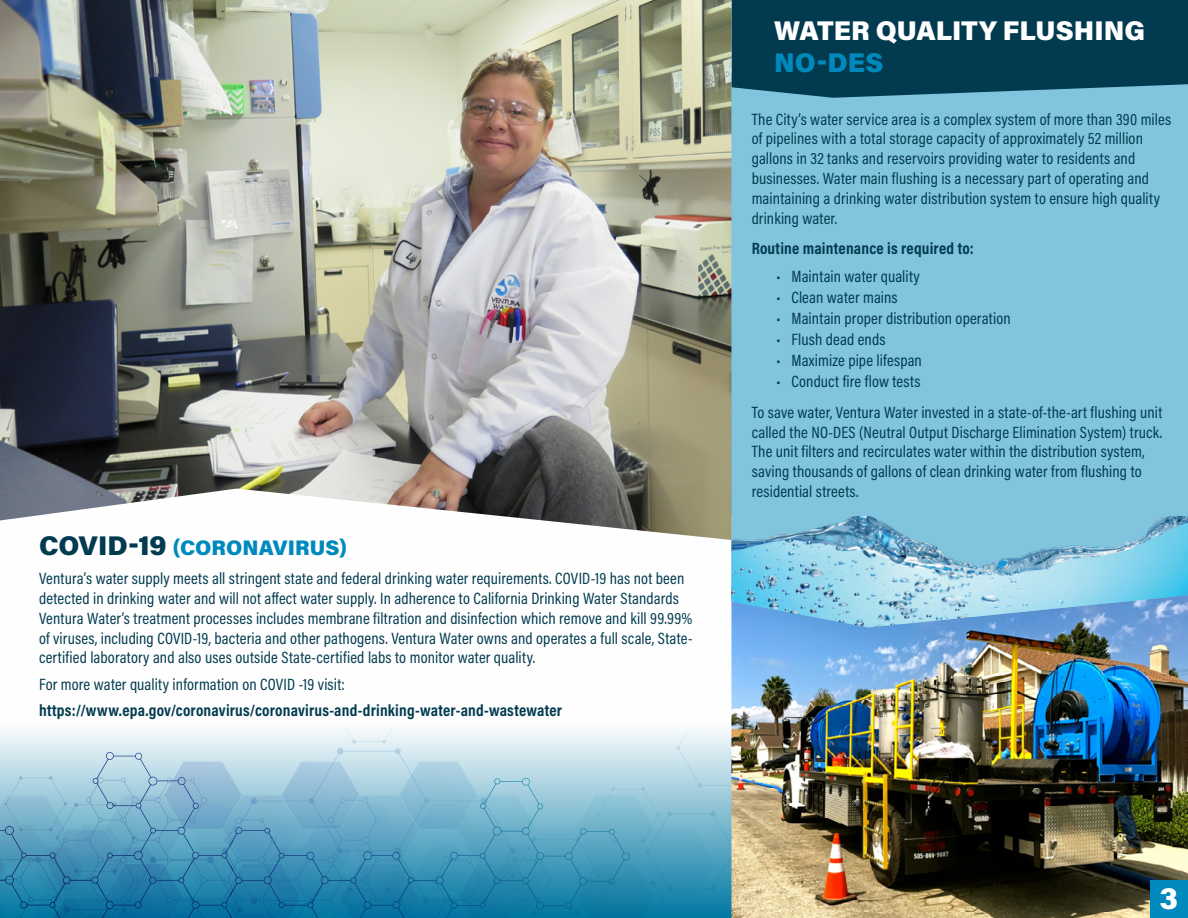
<style>
.page{position:relative;width:1188px;height:918px;background:#fff}
.page>*{position:absolute;margin:0;border:0;box-sizing:border-box;transform-origin:0 0}
.t1{font:900 29.85px "Acumin Pro";color:#fff}
.t2{font:900 27px "Acumin Pro";color:#fff}
.t3{font:900 27px "Acumin Pro";color:#0089bc}
.t4{font:900 21px "Acumin Pro";color:#0089bc}
.t5{font:16.5px/19.8px "Acumin Pro Cond";letter-spacing:.01em;color:#023b4f}
.t6{font:700 16.5px "Acumin Pro Cond";letter-spacing:.01em;color:#023b4f}
.s1{font-size:27px;color:#023b4f}
</style>
<div class="page">
<svg style="left:0;top:723px;width:731px;height:195px;background:#78b2cb"></svg>
<img style="left:731px;top:627px;width:457px;height:291px">
<img style="left:731px;top:516px;width:457px;height:111px">
<div style="left:731px;top:72px;width:457px;height:444px;background:#80c4de"></div>
<div style="left:1150px;top:880px;width:38px;height:38px;background:#0089bc"></div>
<svg style="left:731px;top:0;width:457px;height:98px;background:#0a4458"></svg>
<img style="left:0;top:0;width:731px;height:540px">
<p class="t4" style="left:39px;top:533px;width:309px"><span class="s1">COVID-19</span> (CORONAVIRUS)</p>
<p class="t5" style="left:39px;top:568px;width:655px">Ventura’s water supply meets all stringent state and federal drinking water requirements. COVID-19 has not been detected in drinking water and will not affect water supply. In adherence to California Drinking Water Standards Ventura Water’s treatment processes includes membrane filtration and disinfection which remove and kill 99.99% of viruses, including COVID-19, bacteria and other pathogens. Ventura Water owns and operates a full scale, State&shy;certified laboratory and also uses outside State-certified labs to monitor water quality.</p>
<p class="t5" style="left:39px;top:674px;width:307px">For more water quality information on COVID -19 visit:</p>
<p class="t6" style="left:39px;top:700px;width:525px">https://www.epa.gov/coronavirus/coronavirus-and-drinking-water-and-wastewater</p>
<h2 class="t2" style="left:774px;top:11px;width:373px">WATER QUALITY FLUSHING</h2>
<h2 class="t3" style="left:774px;top:43px;width:111px">NO-DES</h2>
<p class="t5" style="left:752px;top:109px;width:421px">The City’s water service area is a complex system of more than 390 miles of pipelines with a total storage capacity of approximately 52 million gallons in 32 tanks and reservoirs providing water to residents and businesses. Water main flushing is a necessary part of operating and maintaining a drinking water distribution system to ensure high quality drinking water.</p>
<p class="t6" style="left:752px;top:237px;width:224px">Routine maintenance is required to:</p>
<p class="t5" style="left:776px;top:267px;width:145px">• Maintain water quality</p>
<p class="t5" style="left:776px;top:288px;width:123px">• Clean water mains</p>
<p class="t5" style="left:776px;top:309px;width:236px">• Maintain proper distribution operation</p>
<p class="t5" style="left:776px;top:330px;width:111px">• Flush dead ends</p>
<p class="t5" style="left:776px;top:351px;width:147px">• Maximize pipe lifespan</p>
<p class="t5" style="left:752px;top:366px;width:412px;line-height:30.3px;text-indent:25px">• Conduct fire flow tests<br>To save water, Ventura Water invested in a state-of-the-art flushing unit</p>
<p class="t5" style="left:752px;top:422px;width:412px">called the NO-DES (Neutral Output Discharge Elimination System) truck.<br>The unit filters and recirculates water within the distribution system, saving thousands of gallons of clean drinking water from flushing to residential streets.</p>
<h1 class="t1" style="left:1160px;top:877px;width:20px">3</h1>
</div>
